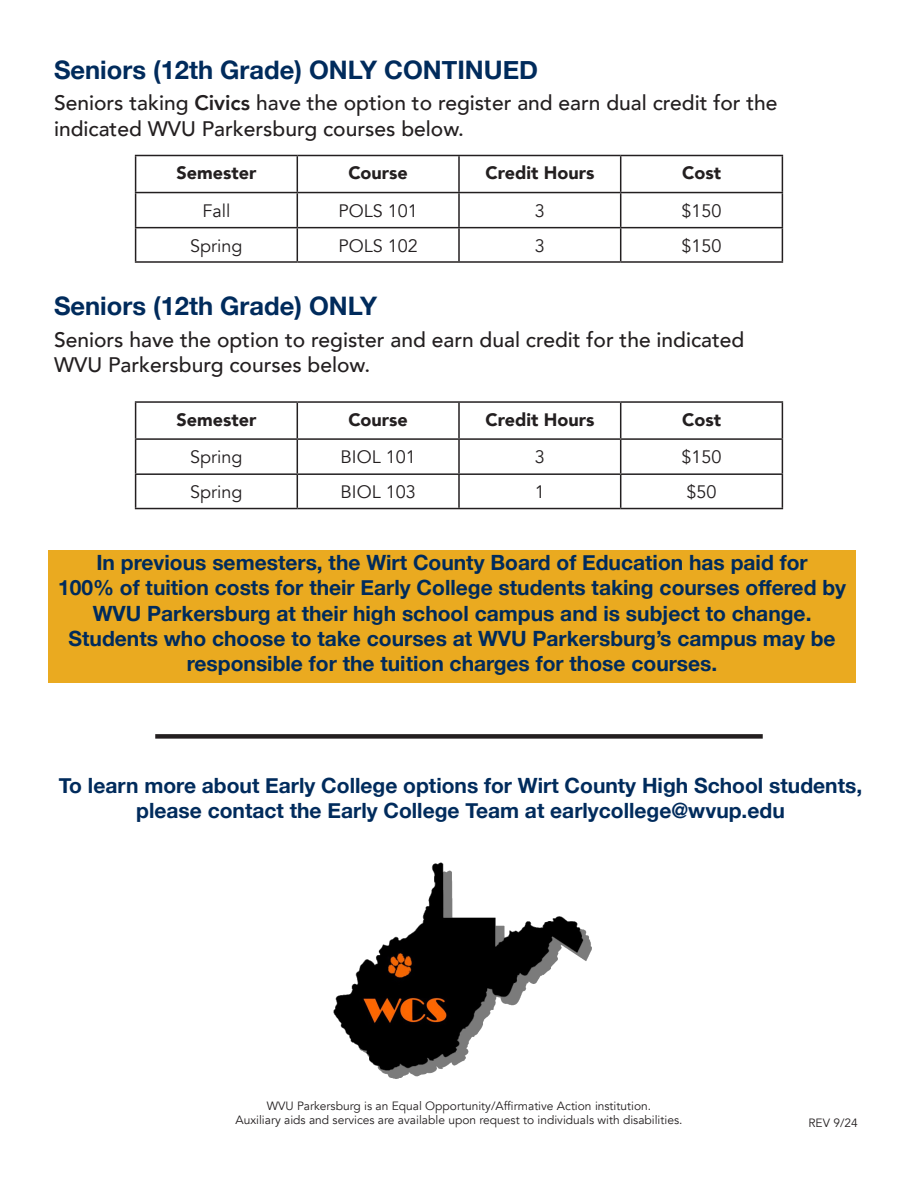
<style>
.page{position:relative;width:918px;height:1188px;background:#fff}
.page>*{position:absolute;margin:0;border:0;box-sizing:border-box;transform-origin:0 0}
.t1{font:700 25.5px "Helvetica Neue";color:#002b5c}
.t2{font:700 21px/25.2px "Helvetica Neue";color:#002b5c;text-align:center}
.t3{font:500 21px "Avenir";color:#231f20}
.t4{font:18px "Avenir";color:#231f20}
.t5{font:900 18px "Avenir";color:#231f20}
.t6{font:12px "Avenir";color:#231f20}
.s1{font-weight:800}
</style>
<div class="page">
<hr style="left:135px;top:155px;width:162px;height:1px;background:#231f20">
<hr style="left:135px;top:156px;width:1px;height:36px;background:#231f20">
<hr style="left:297px;top:155px;width:162px;height:1px;background:#231f20">
<hr style="left:297px;top:156px;width:1px;height:36px;background:#231f20">
<hr style="left:459px;top:155px;width:162px;height:1px;background:#231f20">
<hr style="left:458px;top:156px;width:2px;height:36px;background:#231f20">
<hr style="left:621px;top:155px;width:162px;height:1px;background:#231f20">
<hr style="left:620px;top:156px;width:1px;height:36px;background:#231f20">
<hr style="left:782px;top:156px;width:1px;height:36px;background:#231f20">
<hr style="left:135px;top:192px;width:162px;height:1px;background:#231f20">
<hr style="left:135px;top:193px;width:1px;height:34px;background:#231f20">
<hr style="left:297px;top:192px;width:162px;height:1px;background:#231f20">
<hr style="left:297px;top:193px;width:1px;height:34px;background:#231f20">
<hr style="left:459px;top:192px;width:162px;height:1px;background:#231f20">
<hr style="left:458px;top:193px;width:2px;height:34px;background:#231f20">
<hr style="left:621px;top:192px;width:162px;height:1px;background:#231f20">
<hr style="left:620px;top:193px;width:1px;height:34px;background:#231f20">
<hr style="left:782px;top:193px;width:1px;height:34px;background:#231f20">
<hr style="left:135px;top:227px;width:162px;height:1px;background:#231f20">
<hr style="left:135px;top:228px;width:1px;height:33px;background:#231f20">
<hr style="left:297px;top:227px;width:162px;height:1px;background:#231f20">
<hr style="left:297px;top:228px;width:1px;height:33px;background:#231f20">
<hr style="left:459px;top:227px;width:162px;height:1px;background:#231f20">
<hr style="left:458px;top:228px;width:2px;height:33px;background:#231f20">
<hr style="left:621px;top:227px;width:162px;height:1px;background:#231f20">
<hr style="left:620px;top:228px;width:1px;height:33px;background:#231f20">
<hr style="left:782px;top:228px;width:1px;height:33px;background:#231f20">
<hr style="left:135px;top:261px;width:162px;height:2px;background:#231f20">
<hr style="left:297px;top:261px;width:162px;height:2px;background:#231f20">
<hr style="left:459px;top:261px;width:162px;height:2px;background:#231f20">
<hr style="left:621px;top:261px;width:162px;height:2px;background:#231f20">
<div style="left:49px;top:550px;width:807px;height:133px;background:#eaaa20"></div>
<div style="left:155px;top:734px;width:608px;height:5px;background:#231f20"></div>
<img style="left:333px;top:862px;width:259px;height:217px">
<hr style="left:135px;top:401px;width:162px;height:2px;background:#231f20">
<hr style="left:135px;top:403px;width:1px;height:35px;background:#231f20">
<hr style="left:297px;top:401px;width:162px;height:2px;background:#231f20">
<hr style="left:297px;top:403px;width:1px;height:35px;background:#231f20">
<hr style="left:459px;top:401px;width:162px;height:2px;background:#231f20">
<hr style="left:458px;top:403px;width:2px;height:35px;background:#231f20">
<hr style="left:621px;top:401px;width:162px;height:2px;background:#231f20">
<hr style="left:620px;top:403px;width:1px;height:35px;background:#231f20">
<hr style="left:782px;top:403px;width:1px;height:35px;background:#231f20">
<hr style="left:135px;top:438px;width:162px;height:2px;background:#231f20">
<hr style="left:135px;top:440px;width:1px;height:33px;background:#231f20">
<hr style="left:297px;top:438px;width:162px;height:2px;background:#231f20">
<hr style="left:297px;top:440px;width:1px;height:33px;background:#231f20">
<hr style="left:459px;top:438px;width:162px;height:2px;background:#231f20">
<hr style="left:458px;top:440px;width:2px;height:33px;background:#231f20">
<hr style="left:621px;top:438px;width:162px;height:2px;background:#231f20">
<hr style="left:620px;top:440px;width:1px;height:33px;background:#231f20">
<hr style="left:782px;top:440px;width:1px;height:33px;background:#231f20">
<hr style="left:135px;top:473px;width:162px;height:2px;background:#231f20">
<hr style="left:135px;top:475px;width:1px;height:33px;background:#231f20">
<hr style="left:297px;top:473px;width:162px;height:2px;background:#231f20">
<hr style="left:297px;top:475px;width:1px;height:33px;background:#231f20">
<hr style="left:459px;top:473px;width:162px;height:2px;background:#231f20">
<hr style="left:458px;top:475px;width:2px;height:33px;background:#231f20">
<hr style="left:621px;top:473px;width:162px;height:2px;background:#231f20">
<hr style="left:620px;top:475px;width:1px;height:33px;background:#231f20">
<hr style="left:782px;top:475px;width:1px;height:33px;background:#231f20">
<hr style="left:135px;top:508px;width:162px;height:1px;background:#231f20">
<hr style="left:297px;top:508px;width:162px;height:1px;background:#231f20">
<hr style="left:459px;top:508px;width:162px;height:1px;background:#231f20">
<hr style="left:621px;top:508px;width:162px;height:1px;background:#231f20">
<p class="t1" style="left:54px;top:50px;width:486px">Seniors (12th Grade) ONLY CONTINUED</p>
<p class="t3" style="left:54px;top:85px;width:725px">Seniors taking <span class="s1">Civics</span> have the option to register and earn dual credit for the</p>
<p class="t3" style="left:54px;top:110px;width:411px">indicated WVU Parkersburg courses below.</p>
<p class="t5" style="left:176px;top:158px;width:81px">Semester</p>
<p class="t5" style="left:348px;top:158px;width:61px">Course</p>
<p class="t5" style="left:485px;top:158px;width:110px">Credit Hours</p>
<p class="t5" style="left:682px;top:158px;width:40px">Cost</p>
<p class="t4" style="left:202px;top:200px;width:29px">Fall</p>
<p class="t4" style="left:338px;top:200px;width:81px">POLS 101</p>
<p class="t4" style="left:535px;top:200px;width:12px">3</p>
<p class="t4" style="left:682px;top:200px;width:42px">$150</p>
<p class="t4" style="left:190px;top:235px;width:54px">Spring</p>
<p class="t4" style="left:338px;top:235px;width:81px">POLS 102</p>
<p class="t4" style="left:535px;top:235px;width:12px">3</p>
<p class="t4" style="left:682px;top:235px;width:42px">$150</p>
<p class="t1" style="left:54px;top:286px;width:325px">Seniors (12th Grade) ONLY</p>
<p class="t3" style="left:54px;top:321px;width:692px">Seniors have the option to register and earn dual credit for the indicated</p>
<p class="t3" style="left:54px;top:347px;width:318px">WVU Parkersburg courses below.</p>
<p class="t5" style="left:176px;top:404px;width:81px">Semester</p>
<p class="t5" style="left:348px;top:404px;width:61px">Course</p>
<p class="t5" style="left:485px;top:404px;width:110px">Credit Hours</p>
<p class="t5" style="left:682px;top:404px;width:40px">Cost</p>
<p class="t4" style="left:190px;top:446px;width:54px">Spring</p>
<p class="t4" style="left:341px;top:446px;width:77px">BIOL 101</p>
<p class="t4" style="left:535px;top:446px;width:12px">3</p>
<p class="t4" style="left:682px;top:446px;width:42px">$150</p>
<p class="t4" style="left:190px;top:481px;width:54px">Spring</p>
<p class="t4" style="left:341px;top:481px;width:77px">BIOL 103</p>
<p class="t4" style="left:535px;top:481px;width:12px">1</p>
<p class="t4" style="left:687px;top:481px;width:32px">$50</p>
<p class="t2" style="left:96px;top:551px;width:713px">In previous semesters, the Wirt County Board of Education has paid for</p>
<p class="t2" style="left:58px;top:576px;width:789px">100% of tuition costs for their Early College students taking courses offered by</p>
<p class="t2" style="left:69px;top:601px;width:769px">WVU Parkersburg at their high school campus and is subject to change.<br>Students who choose to take courses at WVU Parkersburg’s campus may be responsible for the tuition charges for those courses.</p>
<p class="t2" style="left:59px;top:774px;width:805px">To learn more about Early College options for Wirt County High School students, please contact the Early College Team at earlycollege@wvup.edu</p>
<p class="t6" style="left:267px;top:1098px;width:386px">WVU Parkersburg is an Equal Opportunity/Affirmative Action institution.</p>
<p class="t6" style="left:235px;top:1113px;width:449px">Auxiliary aids and services are available upon request to individuals with disabilities.</p>
<p class="t6" style="left:808px;top:1116px;width:51px">REV 9/24</p>
</div>
